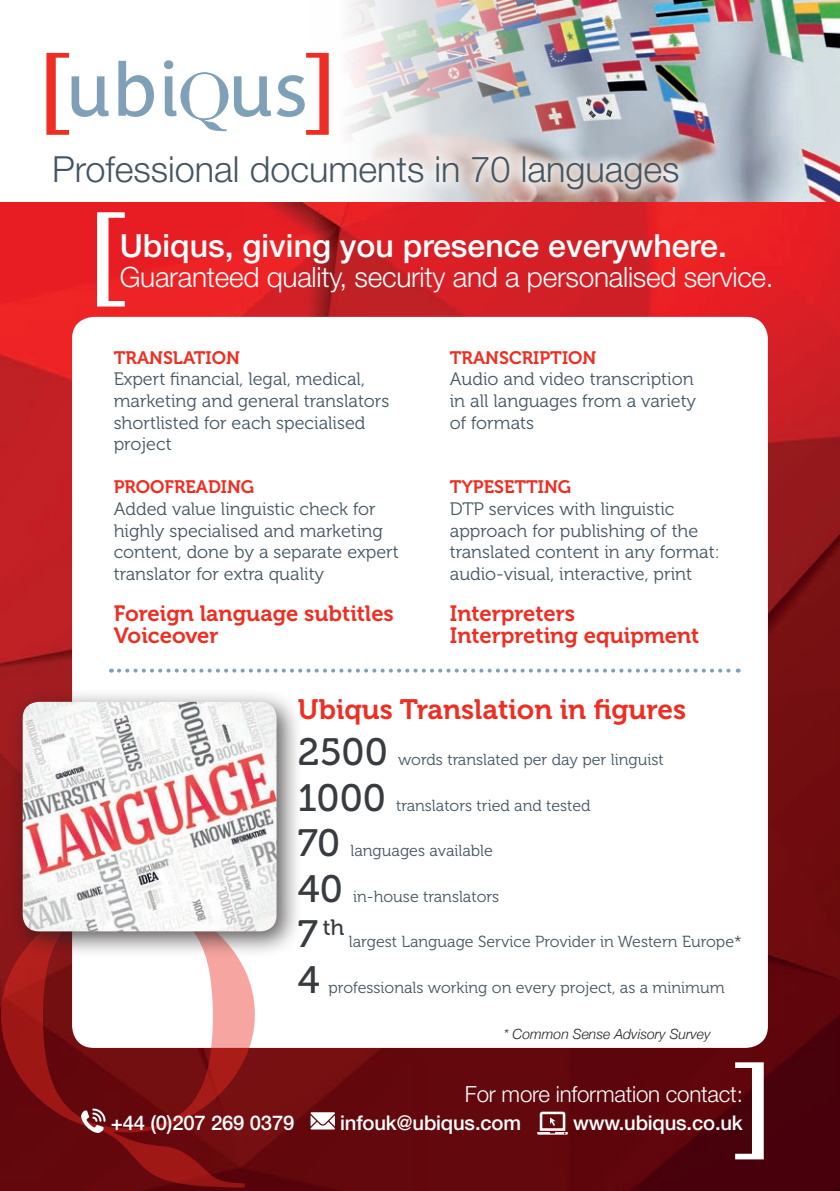
<style>
.page{position:relative;width:840px;height:1191px;background:#fff}
.page>*{position:absolute;margin:0;border:0;box-sizing:border-box;transform-origin:0 0}
.t1{font:38px "Museo 500";color:#383b3f}
.t2{font:300 36px "Helvetica Neue LT Pro";color:#445662}
.t3{font:500 32px "Helvetica Neue LT Pro";color:#fff}
.t4{font:300 28px "Helvetica Neue LT Pro";letter-spacing:-.01em;color:#fff}
.t5{font:28px "Museo 700";color:#ee2e22}
.t6{font:300 22.2px "Helvetica Neue LT Pro";letter-spacing:-.01em;color:#fff}
.t7{font:22.2px "Museo 500";color:#383b3f}
.t8{font:22px/22px "Museo 700";color:#ee2e22}
.t9{font:500 20.2px "Helvetica Neue LT Pro";letter-spacing:-.01em;color:#fff}
.t10{font:18px/21.6px "Museo 300";color:#445662}
.t11{font:18px "Museo 700";color:#ee2e22}
.t12{font:16px "Museo 300";color:#445662}
.t13{font:italic 300 14px "Helvetica Neue";color:#231f20}
.s1{font-size:38px}
</style>
<div class="page">
<img style="left:0;top:201px;width:839px;height:990px">
<div style="left:72px;top:317px;width:695px;height:731px;background:#fff;border-radius:22px"></div>
<svg style="left:119px;top:668px;width:619px;height:4px"></svg>
<svg style="left:1px;top:897px;width:254px;height:290px"></svg>
<svg style="left:97px;top:212px;width:28px;height:94px"></svg>
<div style="left:9px;top:688px;width:294px;height:270px;background:#231f20;opacity:.75"></div>
<img style="left:23px;top:702px;width:253px;height:229px">
<img style="left:308px;top:0;width:531px;height:201px">
<svg style="left:46px;top:53px;width:63px;height:82px"></svg>
<svg style="left:118px;top:61px;width:36px;height:56px"></svg>
<svg style="left:164px;top:53px;width:164px;height:82px"></svg>
<svg style="left:734px;top:1062px;width:29px;height:97px"></svg>
<svg style="left:81px;top:1108px;width:24px;height:25px"></svg>
<svg style="left:310px;top:1112px;width:25px;height:17px"></svg>
<svg style="left:537px;top:1111px;width:30px;height:23px"></svg>
<div style="left:41px;top:143px;width:649px;height:60px;background:#fff;opacity:.75"></div>
<h2 class="t2" style="left:52px;top:147px;width:628px">Professional documents in 70 languages</h2>
<h3 class="t3" style="left:120px;top:226px;width:608px">Ubiqus, giving you presence everywhere.</h3>
<h3 class="t4" style="left:120px;top:260px;width:655px">Guaranteed quality, security and a personalised service.</h3>
<p class="t11" style="left:114px;top:347px;width:128px">TRANSLATION</p>
<p class="t10" style="left:114px;top:369px;width:277px">Expert financial, legal, medical, marketing and general translators shortlisted for each specialised project</p>
<p class="t11" style="left:114px;top:477px;width:142px">PROOFREADING</p>
<p class="t10" style="left:114px;top:498px;width:286px">Added value linguistic check for highly specialised and marketing content, done by a separate expert translator for extra quality</p>
<p class="t11" style="left:449px;top:347px;width:148px">TRANSCRIPTION</p>
<p class="t10" style="left:449px;top:369px;width:248px">Audio and video transcription in all languages from a variety of formats</p>
<p class="t11" style="left:449px;top:477px;width:123px">TYPESETTING</p>
<p class="t10" style="left:449px;top:498px;width:271px">DTP services with linguistic approach for publishing of the translated content in any format: audio-visual, interactive, print</p>
<p class="t8" style="left:114px;top:602px;width:281px">Foreign language subtitles<br>Voiceover</p>
<p class="t8" style="left:449px;top:602px;width:251px">Interpreters<br>Interpreting equipment</p>
<h3 class="t5" style="left:298px;top:694px;width:389px">Ubiqus Translation in figures</h3>
<h1 class="t1" style="left:298px;top:731px;width:91px">2500</h1>
<p class="t12" style="left:398px;top:751px;width:267px">words translated per day per linguist</p>
<h1 class="t1" style="left:298px;top:776px;width:89px">1000</h1>
<p class="t12" style="left:396px;top:796px;width:196px">translators tried and tested</p>
<h1 class="t1" style="left:298px;top:822px;width:44px">70</h1>
<h1 class="t1" style="left:298px;top:868px;width:46px">40</h1>
<p class="t12" style="left:350px;top:842px;width:144px">languages available</p>
<p class="t12" style="left:353px;top:887px;width:147px">in-house translators</p>
<p class="t7" style="left:298px;top:915px;width:48px"><span class="s1">7</span>th</p>
<p class="t12" style="left:349px;top:933px;width:394px">largest Language Service Provider in Western Europe*</p>
<h1 class="t1" style="left:298px;top:959px;width:23px">4</h1>
<p class="t12" style="left:328px;top:979px;width:397px">professionals working on every project, as a minimum</p>
<p class="t13" style="left:503px;top:1023px;width:208px">* Common Sense Advisory Survey</p>
<p class="t6" style="left:464px;top:1080px;width:279px">For more information contact:</p>
<p class="t9" style="left:111px;top:1110px;width:185px">+44 (0)207 269 0379</p>
<p class="t9" style="left:340px;top:1110px;width:182px">infouk@ubiqus.com</p>
<p class="t9" style="left:572px;top:1110px;width:171px">www.ubiqus.co.uk</p>
</div>
